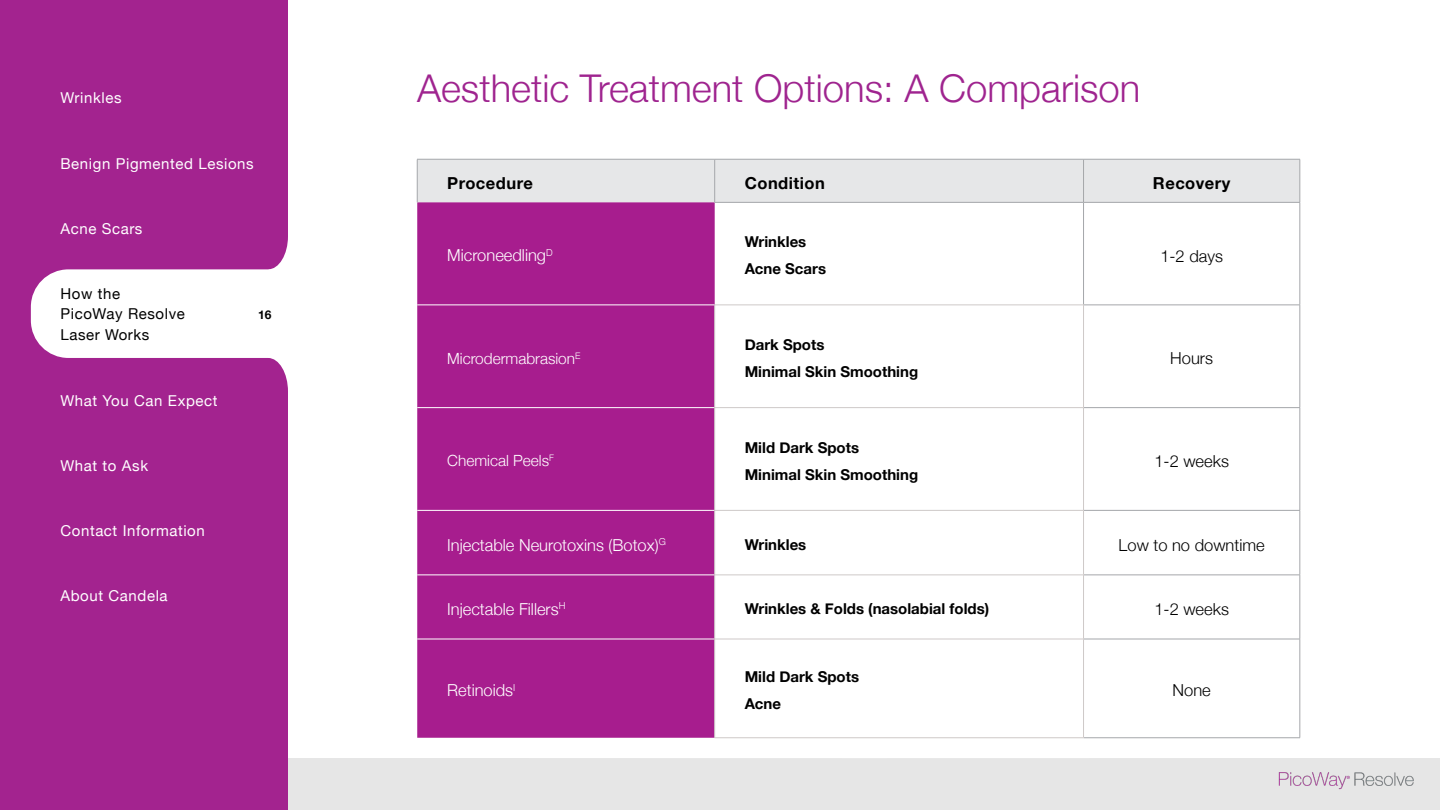
<style>
.page{position:relative;width:1440px;height:810px;background:#fff}
.page>*{position:absolute;margin:0;border:0;box-sizing:border-box;transform-origin:0 0}
.t1{font:300 38.25px "Helvetica Neue";color:#9f248f}
.t2{font:300 16.5px "Helvetica Neue";color:#fff}
.t3{font:300 16.5px "Helvetica Neue";color:#000}
.t4{font:700 16.5px "Helvetica Neue";letter-spacing:.03em;color:#000}
.t5{font:300 15.38px "Helvetica Neue";color:#fff}
.t6{font:700 15px/27px "Helvetica Neue";color:#000}
.t7{font:15px "Helvetica Neue";letter-spacing:.04em;color:#fff}
.t8{font:15px/19.5px "Helvetica Neue";letter-spacing:.04em;color:#000}
.t9{font:700 12px "Helvetica Neue";color:#000}
</style>
<div class="page">
<div style="left:288px;top:758px;width:1152px;height:52px;background:#e6e6e6"></div>
<div style="left:0;top:0;width:288px;height:810px;background:#a3238f"></div>
<div style="left:31px;top:269px;width:284px;height:89px;background:#fff;border-radius:38px"></div>
<svg style="left:268px;top:238px;width:20px;height:151px"></svg>
<div style="left:418px;top:160px;width:882px;height:42px;background:#e6e7e8"></div>
<div style="left:417px;top:202px;width:298px;height:536px;background:#a71d8e"></div>
<hr style="left:715px;top:159px;width:369px;height:1px;background:#a5a7aa">
<hr style="left:1084px;top:159px;width:216px;height:1px;background:#a5a7aa">
<hr style="left:1083px;top:159px;width:1px;height:43px;background:#a5a7aa">
<hr style="left:1300px;top:159px;width:1px;height:43px;background:#a5a7aa">
<hr style="left:714px;top:202px;width:370px;height:1px;background:#a5a7aa">
<hr style="left:1084px;top:202px;width:216px;height:1px;background:#a5a7aa">
<hr style="left:1083px;top:203px;width:1px;height:102px;background:#a5a7aa">
<hr style="left:1300px;top:203px;width:1px;height:102px;background:#a5a7aa">
<hr style="left:1084px;top:305px;width:216px;height:1px;background:#a5a7aa">
<hr style="left:1300px;top:305px;width:1px;height:102px;background:#a5a7aa">
<hr style="left:1084px;top:407px;width:216px;height:1px;background:#a5a7aa">
<hr style="left:1300px;top:408px;width:1px;height:102px;background:#a5a7aa">
<hr style="left:1084px;top:510px;width:216px;height:1px;background:#a5a7aa">
<hr style="left:1300px;top:511px;width:1px;height:64px;background:#a5a7aa">
<hr style="left:1084px;top:575px;width:216px;height:1px;background:#a5a7aa">
<hr style="left:1300px;top:575px;width:1px;height:64px;background:#a5a7aa">
<hr style="left:1084px;top:639px;width:216px;height:1px;background:#a5a7aa">
<hr style="left:1300px;top:639px;width:1px;height:99px;background:#a5a7aa">
<hr style="left:1084px;top:738px;width:216px;height:1px;background:#a5a7aa">
<hr style="left:417px;top:305px;width:297px;height:1px;background:#fff">
<hr style="left:417px;top:407px;width:297px;height:1px;background:#fff">
<hr style="left:417px;top:510px;width:297px;height:1px;background:#fff">
<hr style="left:417px;top:159px;width:298px;height:1px;background:#a5a7aa">
<hr style="left:417px;top:159px;width:1px;height:43px;background:#a5a7aa">
<hr style="left:714px;top:159px;width:1px;height:43px;background:#a5a7aa">
<hr style="left:417px;top:575px;width:297px;height:1px;background:#fff">
<hr style="left:417px;top:639px;width:297px;height:1px;background:#fff">
<hr style="left:714px;top:305px;width:370px;height:1px;background:#cec9c8">
<hr style="left:714px;top:305px;width:1px;height:103px;background:#cec9c8">
<hr style="left:1083px;top:305px;width:1px;height:103px;background:#cec9c8">
<hr style="left:714px;top:408px;width:1px;height:102px;background:#cec9c8">
<hr style="left:1083px;top:408px;width:1px;height:102px;background:#cec9c8">
<hr style="left:714px;top:510px;width:1px;height:65px;background:#cec9c8">
<hr style="left:1083px;top:510px;width:1px;height:65px;background:#cec9c8">
<hr style="left:714px;top:575px;width:370px;height:1px;background:#cec9c8">
<hr style="left:714px;top:575px;width:1px;height:64px;background:#cec9c8">
<hr style="left:1083px;top:575px;width:1px;height:64px;background:#cec9c8">
<hr style="left:714px;top:639px;width:370px;height:1px;background:#cec9c8">
<hr style="left:714px;top:639px;width:1px;height:99px;background:#cec9c8">
<hr style="left:1083px;top:639px;width:1px;height:99px;background:#cec9c8">
<hr style="left:714px;top:738px;width:370px;height:1px;background:#cec9c8">
<hr style="left:715px;top:407px;width:368px;height:1px;background:#cec9c8">
<hr style="left:715px;top:510px;width:368px;height:1px;background:#cec9c8">
<img style="left:1278px;top:772px;width:136px;height:18px">
<p class="t7" style="left:60px;top:87px;width:63px">Wrinkles</p>
<p class="t7" style="left:60px;top:152px;width:195px">Benign Pigmented Lesions</p>
<p class="t7" style="left:60px;top:218px;width:84px">Acne Scars</p>
<p class="t8" style="left:60px;top:285px;width:126px">How the<br>PicoWay Resolve</p>
<p class="t8" style="left:60px;top:326px;width:91px">Laser Works</p>
<p class="t7" style="left:60px;top:389px;width:159px">What You Can Expect</p>
<p class="t7" style="left:60px;top:455px;width:89px">What to Ask</p>
<p class="t7" style="left:60px;top:520px;width:146px">Contact Information</p>
<p class="t7" style="left:60px;top:585px;width:109px">About Candela</p>
<p class="t9" style="left:258px;top:305px;width:15px">16</p>
<h1 class="t1" style="left:417px;top:58px;width:725px">Aesthetic Treatment Options: A Comparison</h1>
<p class="t4" style="left:447px;top:170px;width:87px">Procedure</p>
<p class="t4" style="left:745px;top:170px;width:82px">Condition</p>
<p class="t4" style="left:1153px;top:170px;width:79px">Recovery</p>
<p class="t2" style="left:447px;top:242px;width:107px">Microneedling<sup>D</sup></p>
<p class="t6" style="left:745px;top:229px;width:83px">Wrinkles<br>Acne Scars</p>
<p class="t3" style="left:1160px;top:242px;width:64px">1-2 days</p>
<p class="t5" style="left:447px;top:346px;width:135px">Microdermabrasion<sup>E</sup></p>
<p class="t6" style="left:745px;top:332px;width:175px">Dark Spots<br>Minimal Skin Smoothing</p>
<p class="t3" style="left:1170px;top:345px;width:44px">Hours</p>
<p class="t5" style="left:447px;top:449px;width:108px">Chemical Peels<sup>F</sup></p>
<p class="t6" style="left:745px;top:434px;width:175px">Mild Dark Spots<br>Minimal Skin Smoothing</p>
<p class="t3" style="left:1154px;top:448px;width:76px">1-2 weeks</p>
<p class="t2" style="left:447px;top:531px;width:220px">Injectable Neurotoxins (Botox)<sup>G</sup></p>
<p class="t6" style="left:745px;top:532px;width:63px">Wrinkles</p>
<p class="t3" style="left:1119px;top:531px;width:148px">Low to no downtime</p>
<p class="t2" style="left:447px;top:596px;width:120px">Injectable Fillers<sup>H</sup></p>
<p class="t6" style="left:745px;top:596px;width:246px">Wrinkles &amp; Folds (nasolabial folds)</p>
<p class="t3" style="left:1154px;top:596px;width:76px">1-2 weeks</p>
<p class="t2" style="left:447px;top:677px;width:70px">Retinoids<sup>I</sup></p>
<p class="t6" style="left:745px;top:664px;width:116px">Mild Dark Spots<br>Acne</p>
<p class="t3" style="left:1173px;top:677px;width:40px">None</p>
</div>
